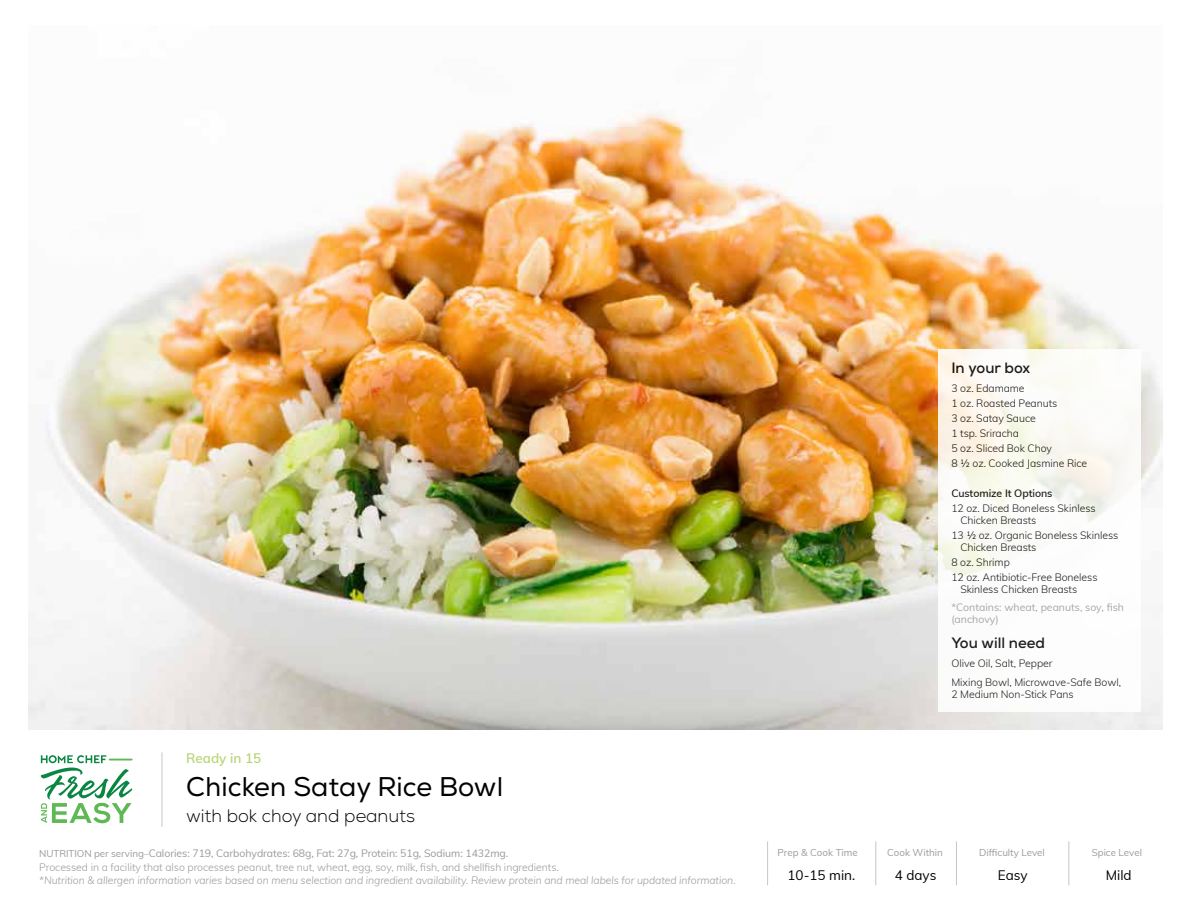
<style>
.page{position:relative;width:1188px;height:918px;background:#fff}
.page>*{position:absolute;margin:0;border:0;box-sizing:border-box;transform-origin:0 0}
.t1{font:27px "Nexa";color:#000}
.t2{font:300 18px "Nexa";color:#000}
.t3{font:700 15px "Nexa";color:#000}
.t4{font:13.5px "Muli";color:#000}
.t5{font:600 13.5px "Muli";color:#b4d672}
.t6{font:300 10.5px/15px "Muli";letter-spacing:-.005em;color:#000}
.t7{font:300 10.5px/13.5px "Muli";letter-spacing:-.005em;color:#9a9a9a}
.t8{font:italic 300 10.5px "Muli";letter-spacing:-.005em;color:#9a9a9a}
.t9{font:10.5px/12.6px "Muli";color:#9a9a9a}
.t10{font:600 10.5px "Muli";letter-spacing:-.005em;color:#000}
.t11{font:9.75px "Muli";color:#9a9a9a}
.s1{font-weight:400;font-size:9.75px}
.s2{font-weight:400}
</style>
<div class="page">
<img style="left:29px;top:110px;width:1133px;height:620px">
<hr style="left:162px;top:752px;width:1px;height:75px;background:#c7c6c5">
<svg style="left:938px;top:349px;width:203px;height:362px"></svg>
<hr style="left:875px;top:841px;width:1px;height:44px;background:#c7c6c5">
<hr style="left:956px;top:841px;width:1px;height:44px;background:#c7c6c5">
<hr style="left:1068px;top:841px;width:1px;height:44px;background:#c7c6c5">
<hr style="left:767px;top:841px;width:1px;height:44px;background:#c7c6c5">
<svg style="left:41px;top:755px;width:92px;height:68px"></svg>
<p class="t5" style="left:186px;top:748px;width:77px">Ready in 15</p>
<h1 class="t1" style="left:186px;top:771px;width:319px">Chicken Satay Rice Bowl</h1>
<h2 class="t2" style="left:186px;top:805px;width:231px">with bok choy and peanuts</h2>
<p class="t7" style="left:39px;top:846px;width:521px"><span class="s1">NUTRITION per serving–</span><span class="s2">Calories: 719, Carbohydrates: 68g, Fat: 27g, Protein: 51g, Sodium: 1432mg.<br></span>Processed in a facility that also processes peanut, tree nut, wheat, egg, soy, milk, fish, and shellfish ingredients.</p>
<p class="t8" style="left:39px;top:873px;width:698px">*Nutrition &amp; allergen information varies based on menu selection and ingredient availability. Review protein and meal labels for updated information.</p>
<h3 class="t3" style="left:951px;top:358px;width:80px">In your box</h3>
<p class="t6" style="left:951px;top:380px;width:137px">3 oz. Edamame<br>1 oz. Roasted Peanuts<br>3 oz. Satay Sauce<br>1 tsp. Sriracha<br>5 oz. Sliced Bok Choy<br>8 ½ oz. Cooked Jasmine Rice</p>
<p class="t10" style="left:951px;top:485px;width:103px">Customize It Options</p>
<p class="t6" style="left:960px;top:502px;width:137px;line-height:12px;text-indent:-9px">12 oz. Diced Boneless Skinless<br>Chicken Breasts</p>
<p class="t6" style="left:960px;top:529px;width:160px;line-height:12px;text-indent:-9px">13 ½ oz. Organic Boneless Skinless<br>Chicken Breasts</p>
<p class="t6" style="left:951px;top:554px;width:148px">8 oz. Shrimp<br>12 oz. Antibiotic-Free Boneless</p>
<p class="t6" style="left:960px;top:581px;width:118px">Skinless Chicken Breasts</p>
<p class="t9" style="left:951px;top:600px;width:174px">*Contains: wheat, peanuts, soy, fish (anchovy)</p>
<h3 class="t3" style="left:951px;top:633px;width:95px">You will need</h3>
<p class="t6" style="left:951px;top:653px;width:171px;line-height:18.8px">Olive Oil, Salt, Pepper<br>Mixing Bowl, Microwave-Safe Bowl,</p>
<p class="t6" style="left:951px;top:686px;width:124px">2 Medium Non-Stick Pans</p>
<p class="t11" style="left:778px;top:845px;width:82px">Prep &amp; Cook Time</p>
<p class="t11" style="left:887px;top:845px;width:57px">Cook Within</p>
<p class="t11" style="left:979px;top:845px;width:67px">Difficulty Level</p>
<p class="t11" style="left:1092px;top:845px;width:52px">Spice Level</p>
<p class="t4" style="left:787px;top:865px;width:69px">10-15 min.</p>
<p class="t4" style="left:895px;top:865px;width:43px">4 days</p>
<p class="t4" style="left:998px;top:865px;width:31px">Easy</p>
<p class="t4" style="left:1106px;top:865px;width:27px">Mild</p>
</div>
